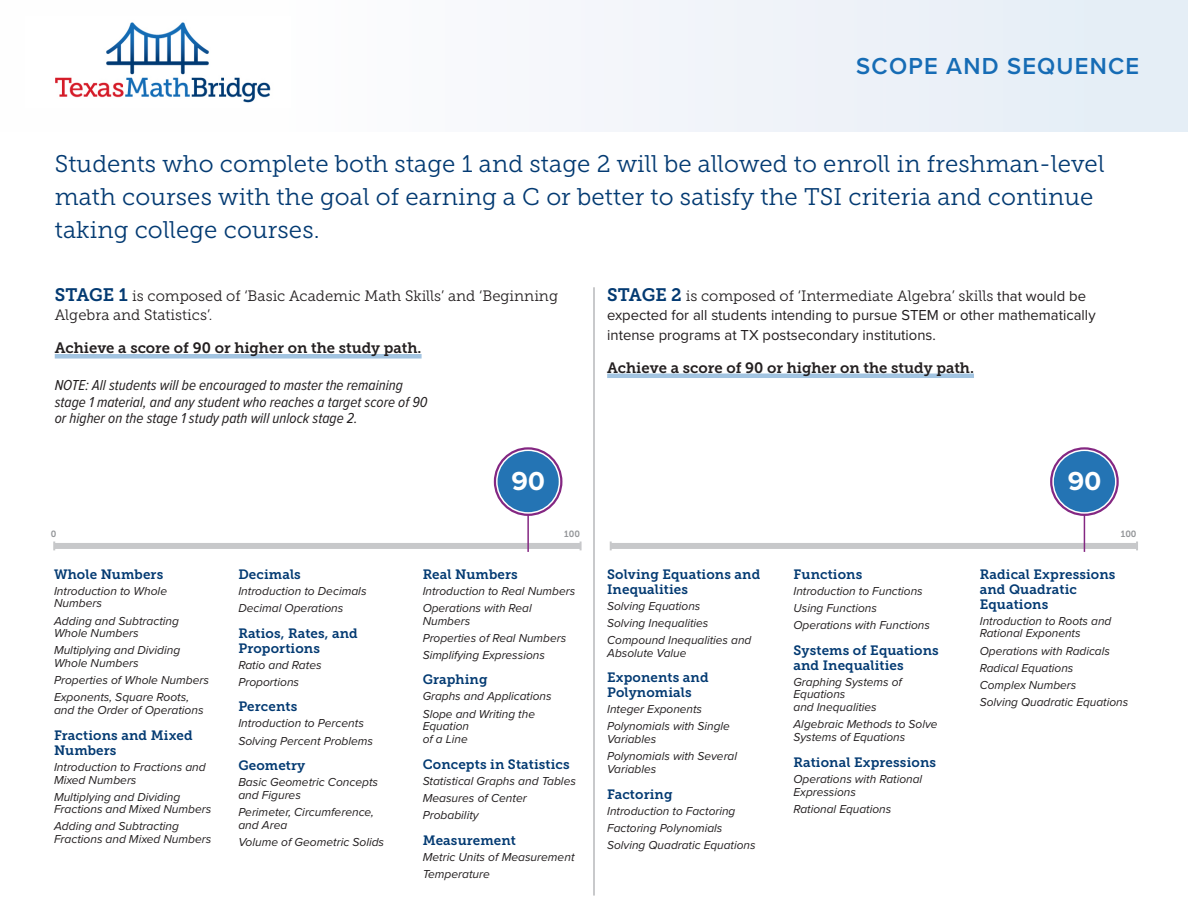
<style>
.page{position:relative;width:1188px;height:918px;background:#fff}
.page>*{position:absolute;margin:0;border:0;box-sizing:border-box;transform-origin:0 0}
.t1{font:700 27px "Proxima Nova";color:#fff}
.TCB_body_big{font:24px/33px "Museo Slab 300";letter-spacing:.005em;color:#033a72}
.Document_Title{font:600 24px "Proxima Nova";letter-spacing:.05em;color:#166cb5}
.body_copy{font:15px/19.5px "Proxima Nova";color:#231f20}
.TOC_Lesson{font:italic 15px/16.5px "Proxima Nova Cond";color:#231f20}
.body_copy-2{font:15px/19.5px "Museo Slab 300";color:#231f20}
.body_copy-3{font:15px "Museo Slab 700";color:#231f20}
.blue_underline{font:15px "Museo Slab 700";color:#231f20}
.TOC_Unit{font:13.5px/15px "Museo Slab 700";letter-spacing:.01em;color:#033a72}
.TOC_Lesson_-Geo-Stat{font:italic 12px/12.8px "Proxima Nova";color:#231f20}
.TOC_Lesson_Beg_Algeb{font:italic 12px/12.8px "Proxima Nova";color:#231f20}
.TOC_Lesson_-IntAlg{font:italic 12px/12.8px "Proxima Nova";color:#231f20}
.t2{font:9px "Museo Slab 700";color:#939598}
.s1{font-family:"Museo Slab 700";font-size:18px;color:#033a72}
.s2{font-family:"Museo Slab 300"}
</style>
<div class="page">
<div style="left:0;top:0;width:1188px;height:132px;background:linear-gradient(to right,#fff,#e5edf6)"></div>
<img style="left:26px;top:16px;width:265px;height:92px">
<hr style="left:607px;top:374px;width:367px;height:4px;background:#a2c4e1">
<div style="left:55px;top:354px;width:367px;height:5px;background:#a2c4e1"></div>
<div style="left:54px;top:543px;width:527px;height:6px;background:#c7c8ca"></div>
<div style="left:611px;top:543px;width:526px;height:6px;background:#c7c8ca"></div>
<hr style="left:594px;top:287px;width:1px;height:609px;background:#939598">
<hr style="left:1084px;top:469px;width:1px;height:83px;background:#842782">
<div style="left:1050px;top:447px;width:69px;height:69px;border:6px solid #842782;border-radius:50%"></div>
<div style="left:1053px;top:450px;width:63px;height:63px;background:#2474b4;border-radius:50%"></div>
<div style="left:1052px;top:450px;width:65px;height:64px;border:2px solid #fff;border-radius:50%"></div>
<hr style="left:527px;top:469px;width:2px;height:83px;background:#842782">
<div style="left:494px;top:447px;width:68px;height:69px;border:6px solid #842782;border-radius:50%"></div>
<div style="left:497px;top:450px;width:62px;height:63px;background:#2474b4;border-radius:50%"></div>
<div style="left:496px;top:450px;width:64px;height:64px;border:2px solid #fff;border-radius:50%"></div>
<p class="Document_Title" style="left:856px;top:49px;width:284px">SCOPE AND SEQUENCE</p>
<p class="TCB_body_big" style="left:55px;top:148px;width:1051px">Students who complete both stage 1 and stage 2 will be allowed to enroll in freshman-level math courses with the goal of earning a C or better to satisfy the TSI criteria and continue taking college courses.</p>
<p class="body_copy-2" style="left:55px;top:286px;width:505px"><span class="s1">STAGE 1</span> is composed of ‘Basic Academic Math Skills’ and ‘Beginning<br>Algebra and Statistics’.</p>
<p class="blue_underline" style="left:55px;top:340px;width:368px">Achieve a score of 90 or higher on the study path.</p>
<p class="TOC_Lesson" style="left:55px;top:377px;width:374px">NOTE: All students will be encouraged to master the remaining stage 1 material, and any student who reaches a target score of 90 or higher on the stage 1 study path will unlock stage 2.</p>
<p class="t1" style="left:511px;top:461px;width:35px">90</p>
<p class="body_copy" style="left:607px;top:285px;width:490px"><span class="s1">STAGE 2</span> <span class="s2">is composed of ‘Intermediate Algebra’ skills</span> that would be expected for all students intending to pursue STEM or other mathematically intense programs at TX postsecondary institutions.</p>
<p class="body_copy-3" style="left:607px;top:359px;width:368px">Achieve a score of 90 or higher on the study path.</p>
<p class="t1" style="left:1068px;top:461px;width:35px">90</p>
<p class="t2" style="left:51px;top:529px;width:7px">0</p>
<p class="t2" style="left:564px;top:529px;width:17px">100</p>
<p class="t2" style="left:1121px;top:529px;width:17px">100</p>
<p class="TOC_Unit" style="left:54px;top:567px;width:111px">Whole Numbers</p>
<p class="TOC_Lesson_-Geo-Stat" style="left:54px;top:584px;width:115px">Introduction to Whole<br>Numbers</p>
<p class="TOC_Lesson_-Geo-Stat" style="left:54px;top:614px;width:127px">Adding and Subtracting<br>Whole Numbers</p>
<p class="TOC_Lesson_-Geo-Stat" style="left:54px;top:643px;width:128px">Multiplying and Dividing<br>Whole Numbers</p>
<p class="TOC_Lesson_-Geo-Stat" style="left:54px;top:673px;width:157px">Properties of Whole Numbers</p>
<p class="TOC_Lesson_-Geo-Stat" style="left:54px;top:690px;width:151px">Exponents, Square Roots, and the Order of Operations</p>
<p class="TOC_Unit" style="left:54px;top:728px;width:140px">Fractions and Mixed<br>Numbers</p>
<p class="TOC_Lesson_-Geo-Stat" style="left:54px;top:760px;width:153px">Introduction to Fractions and<br>Mixed Numbers</p>
<p class="TOC_Lesson_-Geo-Stat" style="left:54px;top:790px;width:159px">Multiplying and Dividing<br>Fractions and Mixed Numbers</p>
<p class="TOC_Lesson_-Geo-Stat" style="left:54px;top:820px;width:159px">Adding and Subtracting<br>Fractions and Mixed Numbers</p>
<p class="TOC_Unit" style="left:238px;top:567px;width:64px">Decimals</p>
<p class="TOC_Lesson_-Geo-Stat" style="left:238px;top:584px;width:130px">Introduction to Decimals</p>
<p class="TOC_Lesson_-Geo-Stat" style="left:238px;top:601px;width:107px">Decimal Operations</p>
<p class="TOC_Unit" style="left:238px;top:626px;width:121px">Ratios, Rates, and<br>Proportions</p>
<p class="TOC_Lesson_-Geo-Stat" style="left:238px;top:658px;width:85px">Ratio and Rates</p>
<p class="TOC_Lesson_-Geo-Stat" style="left:238px;top:675px;width:62px">Proportions</p>
<p class="TOC_Unit" style="left:238px;top:699px;width:60px">Percents</p>
<p class="TOC_Lesson_-Geo-Stat" style="left:238px;top:717px;width:127px">Introduction to Percents</p>
<p class="TOC_Lesson_-Geo-Stat" style="left:238px;top:734px;width:136px">Solving Percent Problems</p>
<p class="TOC_Unit" style="left:238px;top:758px;width:68px">Geometry</p>
<p class="TOC_Lesson_-Geo-Stat" style="left:238px;top:775px;width:141px">Basic Geometric Concepts and Figures</p>
<p class="TOC_Lesson_-Geo-Stat" style="left:238px;top:805px;width:137px">Perimeter, Circumference, and Area</p>
<p class="TOC_Lesson_-Geo-Stat" style="left:238px;top:835px;width:147px">Volume of Geometric Solids</p>
<p class="TOC_Unit" style="left:423px;top:567px;width:97px">Real Numbers</p>
<p class="TOC_Lesson_Beg_Algeb" style="left:423px;top:584px;width:154px">Introduction to Real Numbers</p>
<p class="TOC_Lesson_Beg_Algeb" style="left:423px;top:601px;width:111px">Operations with Real<br>Numbers</p>
<p class="TOC_Lesson_Beg_Algeb" style="left:423px;top:631px;width:145px">Properties of Real Numbers</p>
<p class="TOC_Lesson_Beg_Algeb" style="left:423px;top:648px;width:124px">Simplifying Expressions</p>
<p class="TOC_Unit" style="left:423px;top:672px;width:66px">Graphing</p>
<p class="TOC_Lesson_Beg_Algeb" style="left:423px;top:690px;width:130px">Graphs and Applications</p>
<p class="TOC_Lesson_Beg_Algeb" style="left:423px;top:707px;width:114px">Slope and Writing the<br>Equation<br>of a Line</p>
<p class="TOC_Unit" style="left:423px;top:757px;width:149px">Concepts in Statistics</p>
<p class="TOC_Lesson_-Geo-Stat" style="left:423px;top:774px;width:155px">Statistical Graphs and Tables</p>
<p class="TOC_Lesson_-Geo-Stat" style="left:423px;top:791px;width:106px">Measures of Center</p>
<p class="TOC_Lesson_-Geo-Stat" style="left:423px;top:808px;width:58px">Probability</p>
<p class="TOC_Unit" style="left:423px;top:833px;width:95px">Measurement</p>
<p class="TOC_Lesson_-Geo-Stat" style="left:423px;top:850px;width:153px">Metric Units of Measurement</p>
<p class="TOC_Lesson_-Geo-Stat" style="left:423px;top:867px;width:69px">Temperature</p>
<p class="TOC_Unit" style="left:607px;top:567px;width:155px">Solving Equations and<br>Inequalities</p>
<p class="TOC_Lesson_Beg_Algeb" style="left:607px;top:599px;width:95px">Solving Equations</p>
<p class="TOC_Lesson_Beg_Algeb" style="left:607px;top:616px;width:103px">Solving Inequalities</p>
<p class="TOC_Lesson_Beg_Algeb" style="left:607px;top:633px;width:146px">Compound Inequalities and<br>Absolute Value</p>
<p class="TOC_Unit" style="left:607px;top:670px;width:103px">Exponents and<br>Polynomials</p>
<p class="TOC_Lesson_Beg_Algeb" style="left:607px;top:703px;width:96px">Integer Exponents</p>
<p class="TOC_Lesson_Beg_Algeb" style="left:607px;top:720px;width:124px">Polynomials with Single<br>Variables</p>
<p class="TOC_Lesson_Beg_Algeb" style="left:607px;top:749px;width:131px">Polynomials with Several<br>Variables</p>
<p class="TOC_Unit" style="left:607px;top:787px;width:67px">Factoring</p>
<p class="TOC_Lesson_Beg_Algeb" style="left:607px;top:804px;width:130px">Introduction to Factoring</p>
<p class="TOC_Lesson_Beg_Algeb" style="left:607px;top:821px;width:117px">Factoring Polynomials</p>
<p class="TOC_Lesson_Beg_Algeb" style="left:607px;top:838px;width:150px">Solving Quadratic Equations</p>
<p class="TOC_Unit" style="left:794px;top:567px;width:70px">Functions</p>
<p class="TOC_Lesson_-IntAlg" style="left:794px;top:584px;width:131px">Introduction to Functions</p>
<p class="TOC_Lesson_-IntAlg" style="left:794px;top:601px;width:85px">Using Functions</p>
<p class="TOC_Lesson_-IntAlg" style="left:794px;top:618px;width:138px">Operations with Functions</p>
<p class="TOC_Unit" style="left:794px;top:643px;width:147px">Systems of Equations and Inequalities</p>
<p class="TOC_Lesson_Beg_Algeb" style="left:794px;top:675px;width:110px">Graphing Systems of<br>Equations<br>and Inequalities</p>
<p class="TOC_Lesson_Beg_Algeb" style="left:794px;top:717px;width:146px">Algebraic Methods to Solve<br>Systems of Equations</p>
<p class="TOC_Unit" style="left:794px;top:755px;width:144px">Rational Expressions</p>
<p class="TOC_Lesson_-IntAlg" style="left:794px;top:772px;width:130px">Operations with Rational<br>Expressions</p>
<p class="TOC_Lesson_-IntAlg" style="left:794px;top:802px;width:99px">Rational Equations</p>
<p class="TOC_Unit" style="left:980px;top:567px;width:137px">Radical Expressions and Quadratic<br>Equations</p>
<p class="TOC_Lesson_-IntAlg" style="left:980px;top:614px;width:133px">Introduction to Roots and<br>Rational Exponents</p>
<p class="TOC_Lesson_-IntAlg" style="left:980px;top:644px;width:132px">Operations with Radicals</p>
<p class="TOC_Lesson_-IntAlg" style="left:980px;top:661px;width:95px">Radical Equations</p>
<p class="TOC_Lesson_-IntAlg" style="left:980px;top:678px;width:98px">Complex Numbers</p>
<p class="TOC_Lesson_-IntAlg" style="left:980px;top:695px;width:150px">Solving Quadratic Equations</p>
</div>
